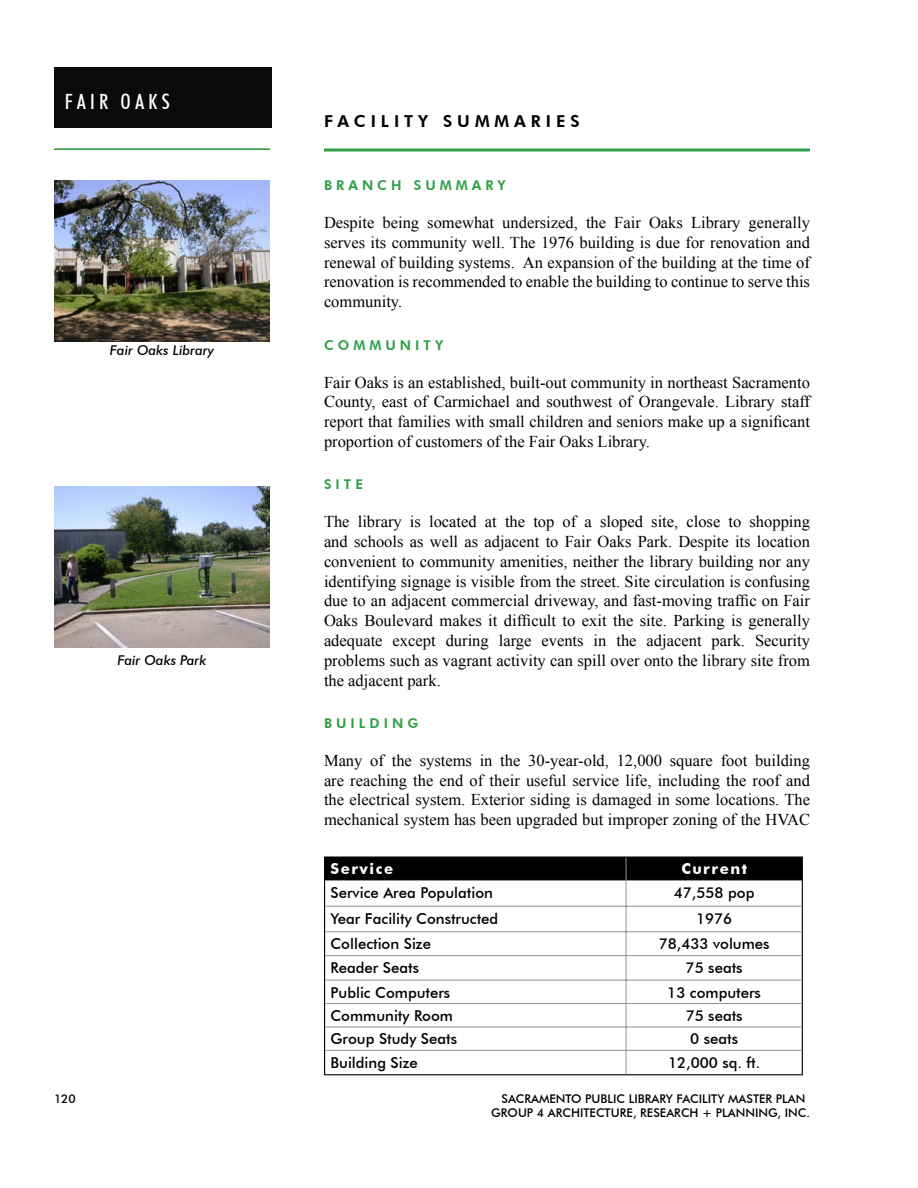
<style>
.page{position:relative;width:918px;height:1188px;background:#fff}
.page>*{position:absolute;margin:0;border:0;box-sizing:border-box;transform-origin:0 0}
.t1{font:500 condensed 21px "Futura BT";letter-spacing:.2em;color:#fff}
.t2{font:16.5px/19.8px "Times New Roman";color:#000;text-align:justify}
.t3{font:800 16.5px "Futura BT";letter-spacing:.3em;color:#000}
.t4{font:500 15px "Futura BT";color:#000}
.t5{font:700 15px "Futura BT";letter-spacing:.1em;color:#fff}
.t6{font:800 13.5px "Futura BT";letter-spacing:.3em;color:#30a046}
.t7{font:italic 500 13.5px "Futura BT";color:#000}
.t8{font:500 12px/14.4px "Futura BT";color:#000;text-align:center}
</style>
<div class="page">
<svg style="left:324px;top:148px;width:486px;height:4px"></svg>
<hr style="left:54px;top:148px;width:216px;height:2px;background:#30a046">
<div style="left:54px;top:68px;width:218px;height:60px;background:#0a0a0a"></div>
<hr style="left:324px;top:856px;width:302px;height:2px;background:#000">
<hr style="left:626px;top:856px;width:177px;height:2px;background:#000">
<hr style="left:324px;top:1074px;width:479px;height:1px;background:#000">
<svg style="left:324px;top:857px;width:479px;height:217px"></svg>
<img style="left:54px;top:180px;width:216px;height:162px">
<img style="left:54px;top:486px;width:216px;height:162px">
<p class="t1" style="left:65px;top:88px;width:107px">FAIR OAKS</p>
<p class="t7" style="left:110px;top:342px;width:106px">Fair Oaks Library</p>
<p class="t7" style="left:117px;top:652px;width:91px">Fair Oaks Park</p>
<p class="t3" style="left:324px;top:111px;width:257px">FACILITY SUMMARIES</p>
<p class="t6" style="left:324px;top:177px;width:183px">BRANCH SUMMARY</p>
<p class="t2" style="left:324px;top:213px;width:488px">Despite being somewhat undersized, the Fair Oaks Library generally serves its community well. The 1976 building is due for renovation and renewal of building systems. An expansion of the building at the time of renovation is recommended to enable the building to continue to serve this community.</p>
<p class="t6" style="left:324px;top:337px;width:121px">COMMUNITY</p>
<p class="t2" style="left:324px;top:372px;width:488px">Fair Oaks is an established, built-out community in northeast Sacramento County, east of Carmichael and southwest of Orangevale. Library staff report that families with small children and seniors make up a significant proportion of customers of the Fair Oaks Library.</p>
<p class="t6" style="left:324px;top:476px;width:41px">SITE</p>
<p class="t2" style="left:324px;top:512px;width:488px">The library is located at the top of a sloped site, close to shopping and schools as well as adjacent to Fair Oaks Park. Despite its location convenient to community amenities, neither the library building nor any identifying signage is visible from the street. Site circulation is confusing due to an adjacent commercial driveway, and fast-moving traffic on Fair Oaks Boulevard makes it difficult to exit the site. Parking is generally adequate except during large events in the adjacent park. Security problems such as vagrant activity can spill over onto the library site from the adjacent park.</p>
<p class="t6" style="left:324px;top:715px;width:96px">BUILDING</p>
<p class="t2" style="left:324px;top:750px;width:488px">Many of the systems in the 30-year-old, 12,000 square foot building are reaching the end of their useful service life, including the roof and the electrical system. Exterior siding is damaged in some locations. The mechanical system has been upgraded but improper zoning of the HVAC</p>
<p class="t5" style="left:331px;top:860px;width:64px">Service</p>
<p class="t5" style="left:681px;top:860px;width:67px">Current</p>
<p class="t4" style="left:331px;top:883px;width:164px">Service Area Population</p>
<p class="t4" style="left:674px;top:883px;width:82px">47,558 pop</p>
<p class="t4" style="left:331px;top:909px;width:169px">Year Facility Constructed</p>
<p class="t4" style="left:696px;top:909px;width:38px">1976</p>
<p class="t4" style="left:331px;top:935px;width:102px">Collection Size</p>
<p class="t4" style="left:659px;top:935px;width:112px">78,433 volumes</p>
<p class="t4" style="left:331px;top:959px;width:90px">Reader Seats</p>
<p class="t4" style="left:686px;top:959px;width:59px">75 seats</p>
<p class="t4" style="left:331px;top:983px;width:121px">Public Computers</p>
<p class="t4" style="left:667px;top:983px;width:95px">13 computers</p>
<p class="t4" style="left:331px;top:1006px;width:124px">Community Room</p>
<p class="t4" style="left:686px;top:1006px;width:59px">75 seats</p>
<p class="t4" style="left:331px;top:1030px;width:128px">Group Study Seats</p>
<p class="t4" style="left:690px;top:1030px;width:49px">0 seats</p>
<p class="t4" style="left:331px;top:1053px;width:89px">Building Size</p>
<p class="t4" style="left:668px;top:1053px;width:94px">12,000 sq. ft.</p>
<p class="t8" style="left:54px;top:1091px;width:23px">120</p>
<p class="t8" style="left:491px;top:1091px;width:320px">SACRAMENTO PUBLIC LIBRARY FACILITY MASTER PLAN<br>GROUP 4 ARCHITECTURE, RESEARCH + PLANNING, INC.</p>
</div>
